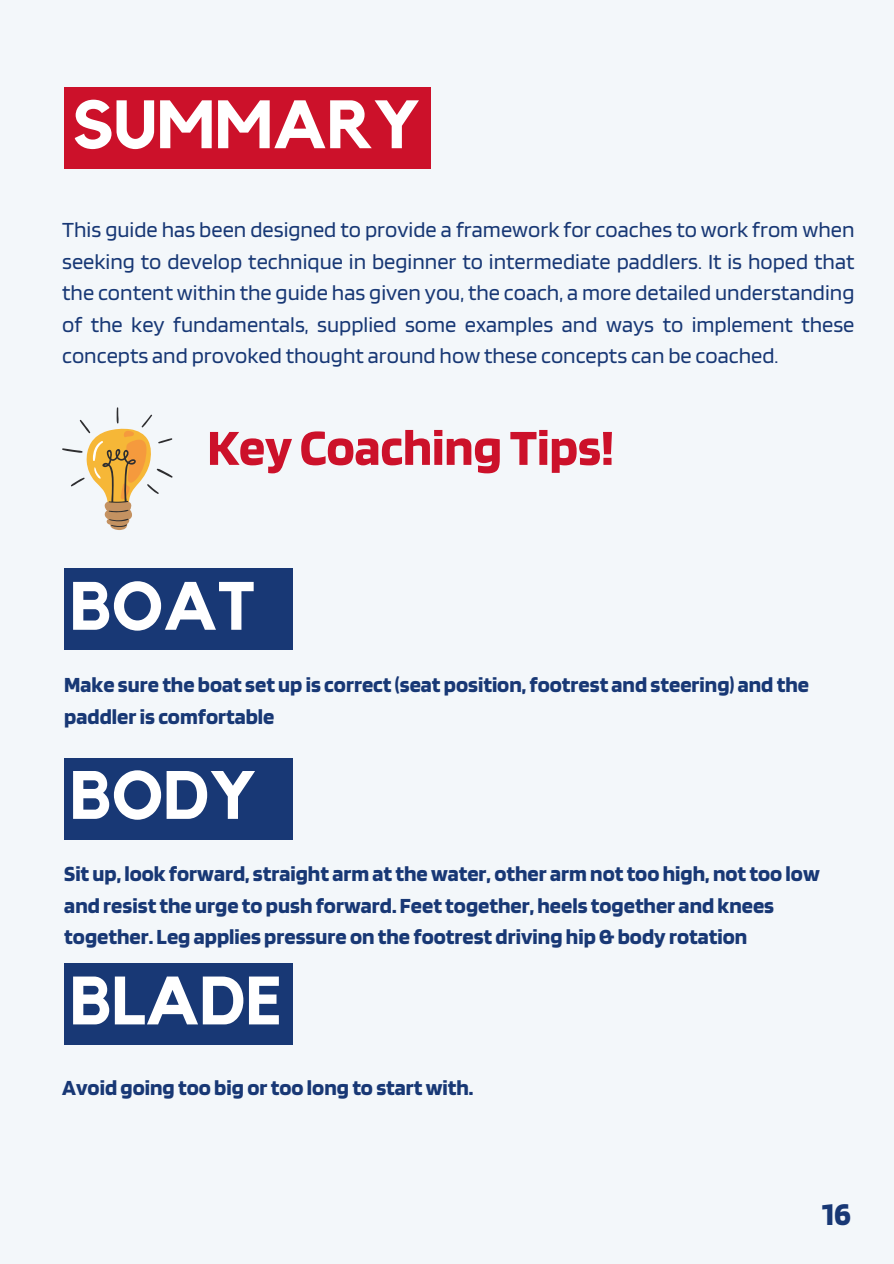
<style>
.page{position:relative;width:894px;height:1264px;background:#fff}
.page>*{position:absolute;margin:0;border:0;box-sizing:border-box;transform-origin:0 0}
.t1{font:700 67.5px "Kollektif";color:#fff}
.t2{font:700 52.5px "Blinker";color:#cc112a}
.t3{font:700 33px "Blinker";color:#183875}
.t4{font:22.5px/31.5px "Blinker";color:#183875;text-align:justify}
.t5{font:700 22.5px/31.5px "Blinker";color:#183875}
</style>
<div class="page">
<div style="left:0;top:0;width:893px;height:1263px;background:#f3f7fa"></div>
<div style="left:64px;top:87px;width:367px;height:81px;background:#cc112a"></div>
<svg style="left:62px;top:407px;width:110px;height:123px"></svg>
<div style="left:64px;top:568px;width:228px;height:81px;background:#183875"></div>
<div style="left:64px;top:758px;width:228px;height:81px;background:#183875"></div>
<div style="left:64px;top:963px;width:228px;height:81px;background:#183875"></div>
<h1 class="t1" style="left:72px;top:94px;width:349px">SUMMARY</h1>
<p class="t4" style="left:62px;top:213px;width:793px">This guide has been designed to provide a framework for coaches to work from when seeking to develop technique in beginner to intermediate paddlers. It is hoped that the content within the guide has given you, the coach, a more detailed understanding of the key fundamentals, supplied some examples and ways to implement these concepts and provoked thought around how these concepts can be coached.</p>
<h2 class="t2" style="left:207px;top:414px;width:408px">Key Coaching Tips!</h2>
<h1 class="t1" style="left:70px;top:575px;width:187px">BOAT</h1>
<h3 class="t5" style="left:64px;top:668px;width:746px">Make sure the boat set up is correct(seat position,footrest and steering) and the paddleris comfortable</h3>
<h3 class="t1" style="left:70px;top:764px;width:188px">BODY</h3>
<h1 class="t5" style="left:64px;top:857px;width:756px">Sit up, look forward, straight armatthewater, other armnottoo high, nottoo low and resistthe urge to push forward. Feettogether, heels together and knees together. Leg applies pressure on the footrest driving hip&amp;body rotation</h1>
<h1 class="t1" style="left:70px;top:969px;width:214px">BLADE</h1>
<h3 class="t5" style="left:62px;top:1071px;width:412px">Avoid going too big ortoo long to startwith.</h3>
<p class="t3" style="left:821px;top:1193px;width:30px">16</p>
</div>
